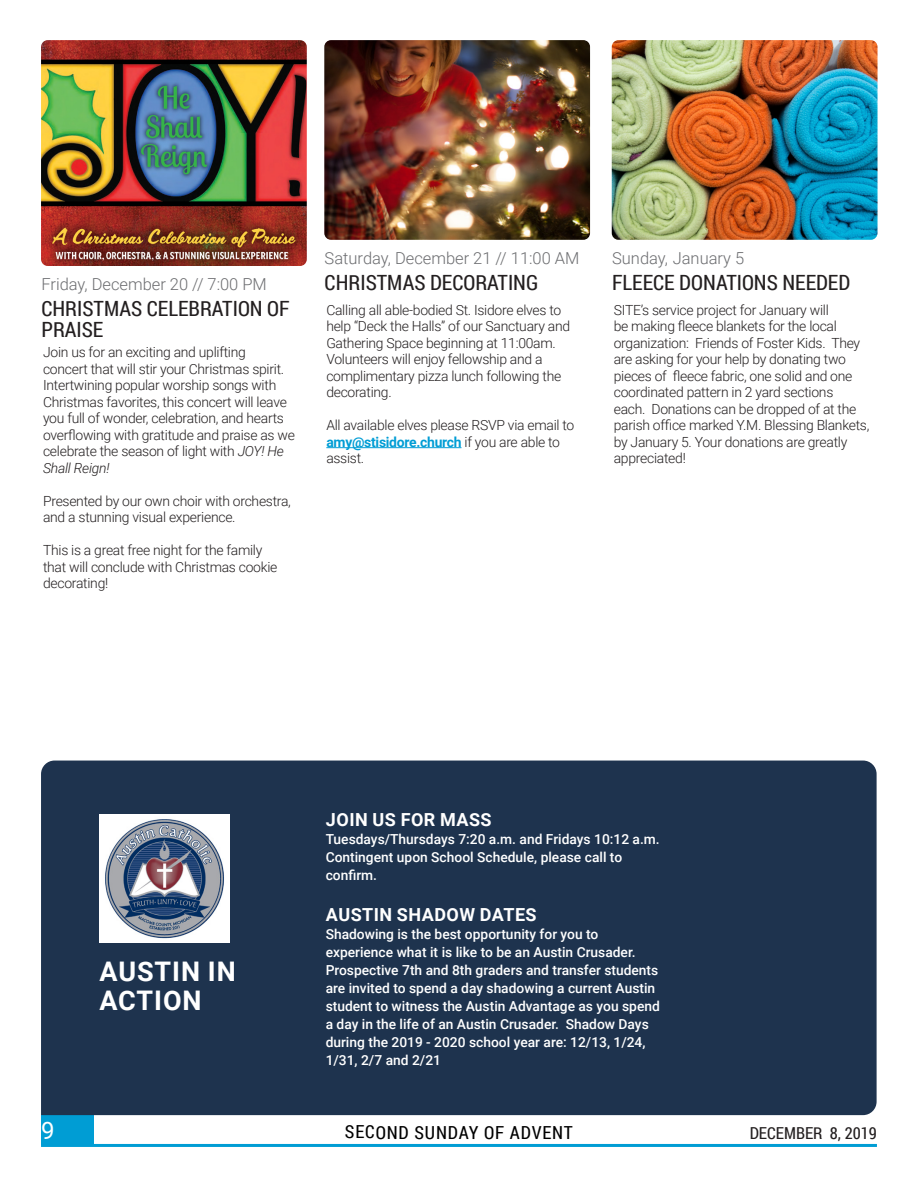
<style>
.page{position:relative;width:918px;height:1188px;background:#fff}
.page>*{position:absolute;margin:0;border:0;box-sizing:border-box;transform-origin:0 0}
.Header-Article__whit{font:700 27px/28.5px "Roboto";letter-spacing:.035em;color:#fff}
.t1{font:24px "Roboto";color:#fff}
.Post-Title{font:21px/21px "Roboto Condensed";color:#231f20}
.Header-Article__whit-2{font:700 18px "Roboto";letter-spacing:.025em;color:#fff}
.t2{font:18px "Roboto Condensed";letter-spacing:.045em;color:#000}
.Post-Date{font:300 16.5px "Roboto";color:#6c6d70}
.t3{font:16.5px "Roboto Condensed";color:#231f20}
.What_s_Happening_Bod{font:300 13.95px/16.5px "Roboto";letter-spacing:-.02em;color:#231f20}
.Basic_-_white{font:500 13.8px/18px "Roboto";color:#fff}
.s1{font-style:italic}
.s2{font-weight:700;color:#009dd5}
</style>
<div class="page">
<div style="left:41px;top:1115px;width:52px;height:30px;background:#009dd4"></div>
<hr style="left:41px;top:1144px;width:836px;height:3px;background:#009dd4">
<hr style="left:326px;top:447px;width:135px;height:1px;background:#009dd5">
<img style="left:324px;top:40px;width:266px;height:200px">
<img style="left:612px;top:40px;width:266px;height:200px">
<img style="left:41px;top:40px;width:266px;height:226px">
<div style="left:41px;top:761px;width:836px;height:354px;background:#1e334e"></div>
<img style="left:99px;top:814px;width:130px;height:129px">
<p class="Post-Date" style="left:41px;top:273px;width:227px">Friday, December 20 // 7:00 PM</p>
<p class="Post-Title" style="left:41px;top:298px;width:250px">CHRISTMAS CELEBRATION OF<br>PRAISE</p>
<p class="What_s_Happening_Bod" style="left:43px;top:344px;width:253px">Join us for an exciting and uplifting<br>concert that will stir your Christmas spirit.<br>Intertwining popular worship songs with Christmas favorites, this concert will leave you full of wonder, celebration, and hearts overflowing with gratitude and praise as we celebrate the season of light with <span class="s1">JOY! He Shall Reign!</span></p>
<p class="What_s_Happening_Bod" style="left:43px;top:492px;width:249px">Presented by our own choir with orchestra, and a stunning visual experience.</p>
<p class="What_s_Happening_Bod" style="left:43px;top:542px;width:236px">This is a great free night for the family that will conclude with Christmas cookie decorating!</p>
<p class="Post-Date" style="left:325px;top:246px;width:256px">Saturday, December 21 // 11:00 AM</p>
<p class="What_s_Happening_Bod" style="left:326px;top:301px;width:245px">Calling all able-bodied St. Isidore elves to help “Deck the Halls” of our Sanctuary and Gathering Space beginning at 11:00am.<br>Volunteers will enjoy fellowship and a complimentary pizza lunch following the decorating.</p>
<p class="What_s_Happening_Bod" style="left:326px;top:416px;width:250px">All available elves please RSVP via email to <span class="s2">amy@stisidore.church</span> if you are able to assist.</p>
<p class="Post-Title" style="left:325px;top:271px;width:215px">CHRISTMAS DECORATING</p>
<p class="Post-Date" style="left:612px;top:246px;width:134px">Sunday, January 5</p>
<p class="What_s_Happening_Bod" style="left:614px;top:301px;width:257px">SITE’s service project for January will<br>be making fleece blankets for the local organization: Friends of Foster Kids. They are asking for your help by donating two pieces of fleece fabric, one solid and one coordinated pattern in 2 yard sections<br>each. Donations can be dropped of at the parish office marked Y.M. Blessing Blankets, by January 5. Your donations are greatly appreciated!</p>
<p class="Post-Title" style="left:612px;top:271px;width:240px">FLEECE DONATIONS NEEDED</p>
<p class="Header-Article__whit" style="left:99px;top:956px;width:138px">AUSTIN IN<br>ACTION</p>
<p class="Header-Article__whit-2" style="left:326px;top:807px;width:167px">JOIN US FOR MASS</p>
<p class="Basic_-_white" style="left:326px;top:830px;width:336px">Tuesdays/Thursdays 7:20 a.m. and Fridays 10:12 a.m.</p>
<p class="Basic_-_white" style="left:326px;top:848px;width:298px">Contingent upon School Schedule, please call to confirm.</p>
<p class="Header-Article__whit-2" style="left:326px;top:902px;width:212px">AUSTIN SHADOW DATES</p>
<p class="Basic_-_white" style="left:326px;top:925px;width:336px">Shadowing is the best opportunity for you to experience what it is like to be an Austin Crusader.<br>Prospective 7th and 8th graders and transfer students are invited to spend a day shadowing a current Austin student to witness the Austin Advantage as you spend a day in the life of an Austin Crusader. Shadow Days during the 2019 - 2020 school year are: 12/13, 1/24, 1/31, 2/7 and 2/21</p>
<h2 class="t1" style="left:41px;top:1114px;width:15px">9</h2>
<p class="t2" style="left:345px;top:1120px;width:230px">SECOND SUNDAY OF ADVENT</p>
<p class="t3" style="left:750px;top:1121px;width:129px">DECEMBER 8, 2019</p>
</div>
